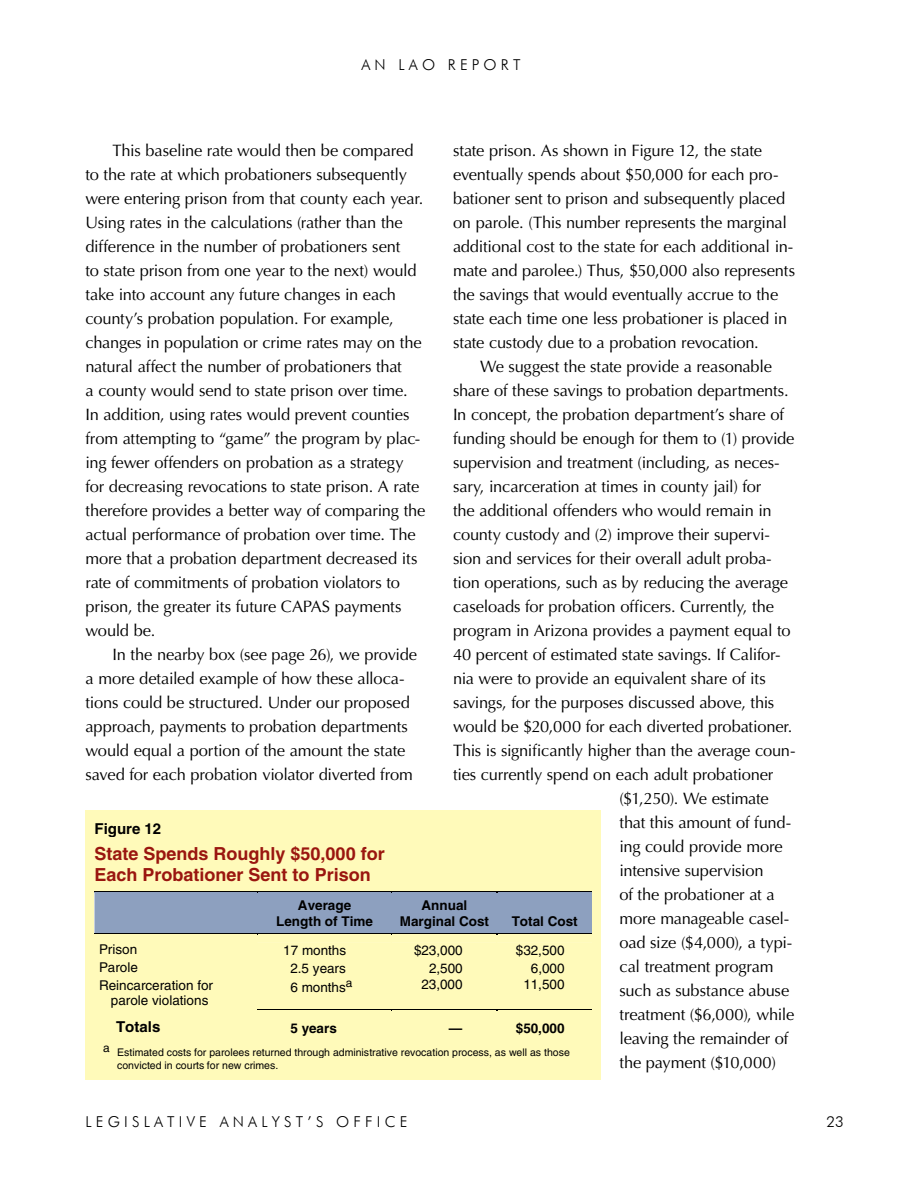
<style>
.page{position:relative;width:918px;height:1188px;background:#fff}
.page>*{position:absolute;margin:0;border:0;box-sizing:border-box;transform-origin:0 0}
.t1{font:700 18px/21.5px "Helvetica";color:#9a160f}
.Body_Text{font:16.5px/24px "Optima LT Std";letter-spacing:-.01em;color:#000}
.t2{font:300 15px "Futura BT";letter-spacing:.28em;color:#000}
.t3{font:700 15px "Helvetica";color:#000}
.t4{font:13.5px/15.6px "Helvetica";color:#000;text-align:center}
.t5{font:700 13.5px/16px "Helvetica";color:#000;text-align:center}
.t6{font:10.5px/12px "Helvetica";color:#000}
</style>
<div class="page">
<div style="left:94px;top:819px;width:498px;height:18px;background:#fffaba"></div>
<div style="left:94px;top:837px;width:498px;height:27px;background:#fffaba"></div>
<div style="left:94px;top:864px;width:498px;height:27px;background:#fffaba"></div>
<div style="left:86px;top:810px;width:515px;height:9px;background:#fffaba"></div>
<div style="left:86px;top:819px;width:8px;height:72px;background:#fffaba"></div>
<div style="left:592px;top:819px;width:9px;height:72px;background:#fffaba"></div>
<svg style="left:86px;top:891px;width:515px;height:145px"></svg>
<div style="left:86px;top:1011px;width:8px;height:25px;background:#fffaba"></div>
<div style="left:592px;top:1011px;width:9px;height:25px;background:#fffaba"></div>
<div style="left:86px;top:1036px;width:515px;height:5px;background:#fffaba"></div>
<div style="left:94px;top:1041px;width:498px;height:18px;background:#fffaba"></div>
<div style="left:94px;top:1059px;width:498px;height:12px;background:#fffaba"></div>
<div style="left:86px;top:1041px;width:8px;height:39px;background:#fffaba"></div>
<div style="left:86px;top:1071px;width:506px;height:9px;background:#fffaba"></div>
<div style="left:592px;top:1041px;width:9px;height:39px;background:#fffaba"></div>
<p class="t2" style="left:361px;top:55px;width:161px">AN LAO REPOR T</p>
<p class="Body_Text" style="left:86px;top:139px;width:342px;text-indent:27px">This baseline rate would then be compared to the rate at which probationers subsequently were entering prison from that county each year.<br>Using rates in the calculations (rather than the difference in the number of probationers sent<br>to state prison from one year to the next) would take into account any future changes in each county’s probation population. For example, changes in population or crime rates may on the natural affect the number of probationers that<br>a county would send to state prison over time.<br>In addition, using rates would prevent counties from attempting to “game” the program by plac&shy;ing fewer offenders on probation as a strategy for decreasing revocations to state prison. A rate therefore provides a better way of comparing the actual performance of probation over time. The more that a probation department decreased its rate of commitments of probation violators to prison, the greater its future CAPAS payments would be.</p>
<p class="Body_Text" style="left:86px;top:643px;width:333px;text-indent:27px">In the nearby box (see page 26), we provide a more detailed example of how these alloca&shy;tions could be structured. Under our proposed approach, payments to probation departments would equal a portion of the amount the state saved for each probation violator diverted from</p>
<p class="Body_Text" style="left:453px;top:139px;width:344px">state prison. As shown in Figure 12, the state eventually spends about $50,000 for each pro&shy;bationer sent to prison and subsequently placed on parole. (This number represents the marginal additional cost to the state for each additional in&shy;mate and parolee.) Thus, $50,000 also represents the savings that would eventually accrue to the state each time one less probationer is placed in state custody due to a probation revocation.</p>
<p class="Body_Text" style="left:480px;top:355px;width:293px">We suggest the state provide a reasonable</p>
<p class="Body_Text" style="left:453px;top:379px;width:337px">share of these savings to probation departments.</p>
<p class="Body_Text" style="left:453px;top:403px;width:333px">In concept, the probation department’s share of</p>
<p class="Body_Text" style="left:453px;top:427px;width:343px">funding should be enough for them to (1) provide</p>
<p class="Body_Text" style="left:453px;top:451px;width:328px">supervision and treatment (including, as neces-</p>
<p class="Body_Text" style="left:453px;top:475px;width:310px">sary, incarceration at times in county jail) for</p>
<p class="Body_Text" style="left:453px;top:499px;width:320px">the additional offenders who would remain in</p>
<p class="Body_Text" style="left:453px;top:523px;width:319px">county custody and (2) improve their supervi-</p>
<p class="Body_Text" style="left:453px;top:547px;width:320px">sion and services for their overall adult proba-</p>
<p class="Body_Text" style="left:453px;top:571px;width:337px">tion operations, such as by reducing the average</p>
<p class="Body_Text" style="left:453px;top:595px;width:323px">caseloads for probation officers. Currently, the</p>
<p class="Body_Text" style="left:453px;top:619px;width:339px">program in Arizona provides a payment equal to</p>
<p class="Body_Text" style="left:453px;top:643px;width:329px">40 percent of estimated state savings. If Califor-</p>
<p class="Body_Text" style="left:453px;top:667px;width:314px">nia were to provide an equivalent share of its</p>
<p class="Body_Text" style="left:453px;top:691px;width:323px">savings, for the purposes discussed above, this</p>
<p class="Body_Text" style="left:453px;top:715px;width:341px">would be $20,000 for each diverted probationer.</p>
<p class="Body_Text" style="left:453px;top:739px;width:344px">This is significantly higher than the average coun-</p>
<p class="Body_Text" style="left:453px;top:763px;width:322px">ties currently spend on each adult probationer</p>
<p class="Body_Text" style="left:619px;top:787px;width:151px">($1,250). We estimate</p>
<p class="Body_Text" style="left:619px;top:811px;width:173px">that this amount of fund-</p>
<p class="Body_Text" style="left:619px;top:835px;width:165px">ing could provide more</p>
<p class="Body_Text" style="left:619px;top:859px;width:146px">intensive supervision</p>
<p class="Body_Text" style="left:619px;top:883px;width:157px">of the probationer at a</p>
<p class="Body_Text" style="left:619px;top:907px;width:171px">more manageable casel-</p>
<p class="Body_Text" style="left:619px;top:931px;width:174px">oad size ($4,000), a typi-</p>
<p class="Body_Text" style="left:619px;top:955px;width:156px">cal treatment program</p>
<p class="Body_Text" style="left:619px;top:979px;width:171px">such as substance abuse</p>
<p class="Body_Text" style="left:619px;top:1003px;width:176px">treatment ($6,000), while</p>
<p class="Body_Text" style="left:619px;top:1027px;width:171px">leaving the remainder of</p>
<p class="Body_Text" style="left:619px;top:1051px;width:158px">the payment ($10,000)</p>
<p class="t3" style="left:94px;top:819px;width:68px">Figure 12</p>
<p class="t1" style="left:94px;top:843px;width:292px">State Spends Roughly $50,000 for<br>Each Probationer Sent to Prison</p>
<p class="t5" style="left:276px;top:897px;width:98px">Average<br>Length of Time</p>
<p class="t5" style="left:400px;top:897px;width:91px">Annual<br>Marginal Cost</p>
<p class="t5" style="left:512px;top:913px;width:68px">Total Cost</p>
<p class="t4" style="left:99px;top:942px;width:40px">Prison</p>
<p class="t4" style="left:283px;top:943px;width:64px">17 months</p>
<p class="t4" style="left:414px;top:943px;width:50px">$23,000</p>
<p class="t4" style="left:516px;top:943px;width:50px">$32,500</p>
<p class="t4" style="left:99px;top:959px;width:40px">Parole</p>
<p class="t4" style="left:290px;top:960px;width:57px">2.5 years</p>
<p class="t4" style="left:429px;top:960px;width:35px">2,500</p>
<p class="t4" style="left:531px;top:960px;width:35px">6,000</p>
<p class="t4" style="left:99px;top:977px;width:116px">Reincarceration for parole violations</p>
<p class="t4" style="left:290px;top:979px;width:64px">6 months<sup>a</sup></p>
<p class="t4" style="left:421px;top:976px;width:43px">23,000</p>
<p class="t4" style="left:523px;top:976px;width:43px">11,500</p>
<p class="t3" style="left:116px;top:1017px;width:46px">Totals</p>
<p class="t5" style="left:290px;top:1020px;width:48px">5 years</p>
<p class="t5" style="left:449px;top:1020px;width:15px">—</p>
<p class="t5" style="left:516px;top:1020px;width:50px">$50,000</p>
<p class="t6" style="left:117px;top:1047px;width:454px;text-indent:-14px"><sup>a</sup> Estimated costs for parolees returned through administrative revocation process, as well as those convicted in courts for new crimes.</p>
<p class="t2" style="left:86px;top:1113px;width:323px">LEGISLATIVE ANALYST’S OFFICE</p>
<p class="t2" style="left:827px;top:1113px;width:19px">23</p>
</div>
